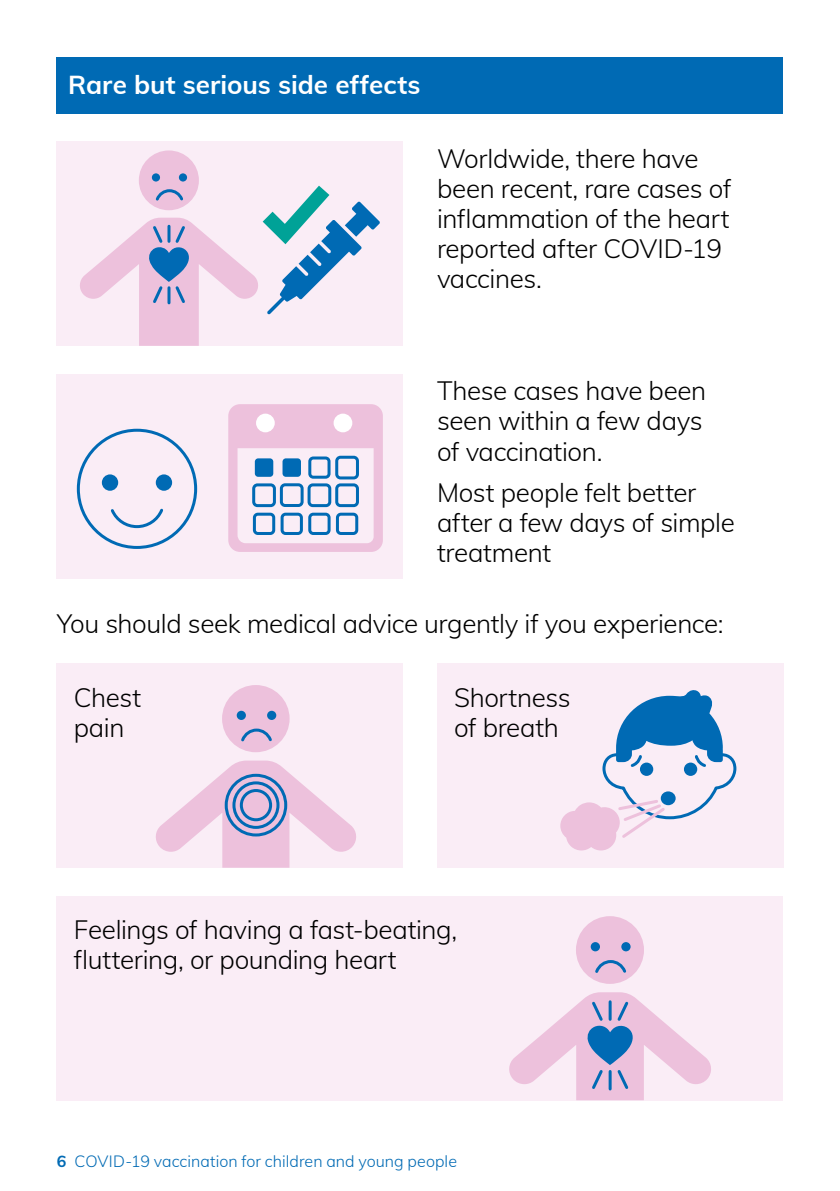
<style>
.page{position:relative;width:840px;height:1191px;background:#fff}
.page>*{position:absolute;margin:0;border:0;box-sizing:border-box;transform-origin:0 0}
.Body{font:26px/30px "Mulish Light 2";letter-spacing:-.015em;color:#000}
.Body-2{font:300 26px/30px "Mulish";letter-spacing:-.015em;color:#000}
.t1{font:700 26px "Mulish";color:#fff}
.t2{font:16px "Mulish Light 2";letter-spacing:.005em;color:#006ab4}
.s1{font-family:"Mulish";font-weight:300}
.s2{font-family:"Mulish Light 2";font-weight:400}
.s3{font-family:"Mulish";font-weight:700}
</style>
<div class="page">
<div style="left:57px;top:663px;width:346px;height:204px;background:#faedf6"></div>
<div style="left:57px;top:896px;width:725px;height:204px;background:#faedf6"></div>
<div style="left:437px;top:663px;width:345px;height:204px;background:#faedf6"></div>
<div style="left:57px;top:142px;width:346px;height:204px;background:#faedf6"></div>
<div style="left:57px;top:374px;width:346px;height:204px;background:#faedf6"></div>
<svg style="left:228px;top:404px;width:154px;height:148px"></svg>
<div style="left:255px;top:458px;width:18px;height:19px;background:#006ab4;border-radius:3px"></div>
<div style="left:282px;top:458px;width:19px;height:19px;background:#006ab4;border-radius:3px"></div>
<div style="left:308px;top:456px;width:22px;height:23px;border:3px solid #006ab4;border-radius:3px"></div>
<div style="left:335px;top:456px;width:24px;height:23px;border:3px solid #006ab4;border-radius:4px"></div>
<div style="left:252px;top:483px;width:24px;height:24px;border:3px solid #006ab4;border-radius:4px"></div>
<div style="left:307px;top:483px;width:24px;height:24px;border:3px solid #006ab4;border-radius:4px"></div>
<div style="left:335px;top:483px;width:24px;height:24px;border:3px solid #006ab4;border-radius:4px"></div>
<div style="left:253px;top:512px;width:22px;height:23px;border:3px solid #006ab4;border-radius:4px"></div>
<div style="left:280px;top:512px;width:23px;height:23px;border:3px solid #006ab4;border-radius:4px"></div>
<div style="left:308px;top:512px;width:22px;height:23px;border:3px solid #006ab4;border-radius:4px"></div>
<div style="left:336px;top:512px;width:22px;height:23px;border:3px solid #006ab4;border-radius:4px"></div>
<div style="left:280px;top:483px;width:23px;height:24px;border:3px solid #006ab4;border-radius:4px"></div>
<div style="left:256px;top:413px;width:18px;height:19px;background:#fff;border-radius:50%"></div>
<div style="left:333px;top:413px;width:19px;height:19px;background:#fff;border-radius:50%"></div>
<svg style="left:76px;top:428px;width:122px;height:121px"></svg>
<div style="left:102px;top:474px;width:16px;height:17px;background:#006ab4;border-radius:50%"></div>
<div style="left:156px;top:474px;width:16px;height:17px;background:#006ab4;border-radius:50%"></div>
<div style="left:575px;top:916px;width:68px;height:68px;background:#edc1dc;border-radius:50%"></div>
<svg style="left:509px;top:992px;width:202px;height:108px"></svg>
<div style="left:590px;top:942px;width:9px;height:9px;background:#006ab4;border-radius:50%"></div>
<div style="left:621px;top:942px;width:9px;height:9px;background:#006ab4;border-radius:50%"></div>
<svg style="left:595px;top:960px;width:32px;height:13px"></svg>
<svg style="left:560px;top:690px;width:177px;height:160px"></svg>
<div style="left:222px;top:685px;width:67px;height:67px;background:#edc1dc;border-radius:50%"></div>
<svg style="left:156px;top:760px;width:200px;height:107px"></svg>
<div style="left:236px;top:711px;width:10px;height:9px;background:#006ab4;border-radius:50%"></div>
<div style="left:267px;top:711px;width:9px;height:9px;background:#006ab4;border-radius:50%"></div>
<svg style="left:241px;top:728px;width:31px;height:14px"></svg>
<div style="left:240px;top:789px;width:32px;height:32px;border:3px solid #006ab4;border-radius:50%"></div>
<div style="left:232px;top:781px;width:47px;height:48px;border:3px solid #006ab4;border-radius:50%"></div>
<div style="left:224px;top:774px;width:63px;height:62px;border:3px solid #006ab4;border-radius:50%"></div>
<div style="left:139px;top:150px;width:60px;height:60px;background:#edc1dc;border-radius:50%"></div>
<svg style="left:80px;top:170px;width:300px;height:176px"></svg>
<div style="left:57px;top:57px;width:725px;height:56px;background:#006ab4"></div>
<p class="t1" style="left:68px;top:66px;width:354px">Rare but serious side effects</p>
<p class="Body" style="left:437px;top:142px;width:296px">Worldwide, there have <span class="s1">been recent, rare cases of inflammation of the heart </span>reported after COVID-19 vaccines.</p>
<p class="Body-2" style="left:437px;top:375px;width:271px">These cases have been <span class="s2">seen within a few days </span>of vaccination.</p>
<p class="Body-2" style="left:437px;top:476px;width:299px">Most people felt better after a few days of simple <span class="s2">treatment</span></p>
<p class="Body" style="left:57px;top:607px;width:668px">You should seek medical advice urgently if you experience:</p>
<p class="Body" style="left:74px;top:681px;width:69px">Chest pain</p>
<p class="Body" style="left:454px;top:681px;width:118px">Shortness <span class="s1">of breath</span></p>
<p class="Body-2" style="left:74px;top:913px;width:385px">Feelings of having a fast-beating, fluttering, or pounding heart</p>
<p class="t2" style="left:57px;top:1150px;width:401px"><span class="s3">6</span> COVID-19 vaccination for children and young people</p>
</div>
